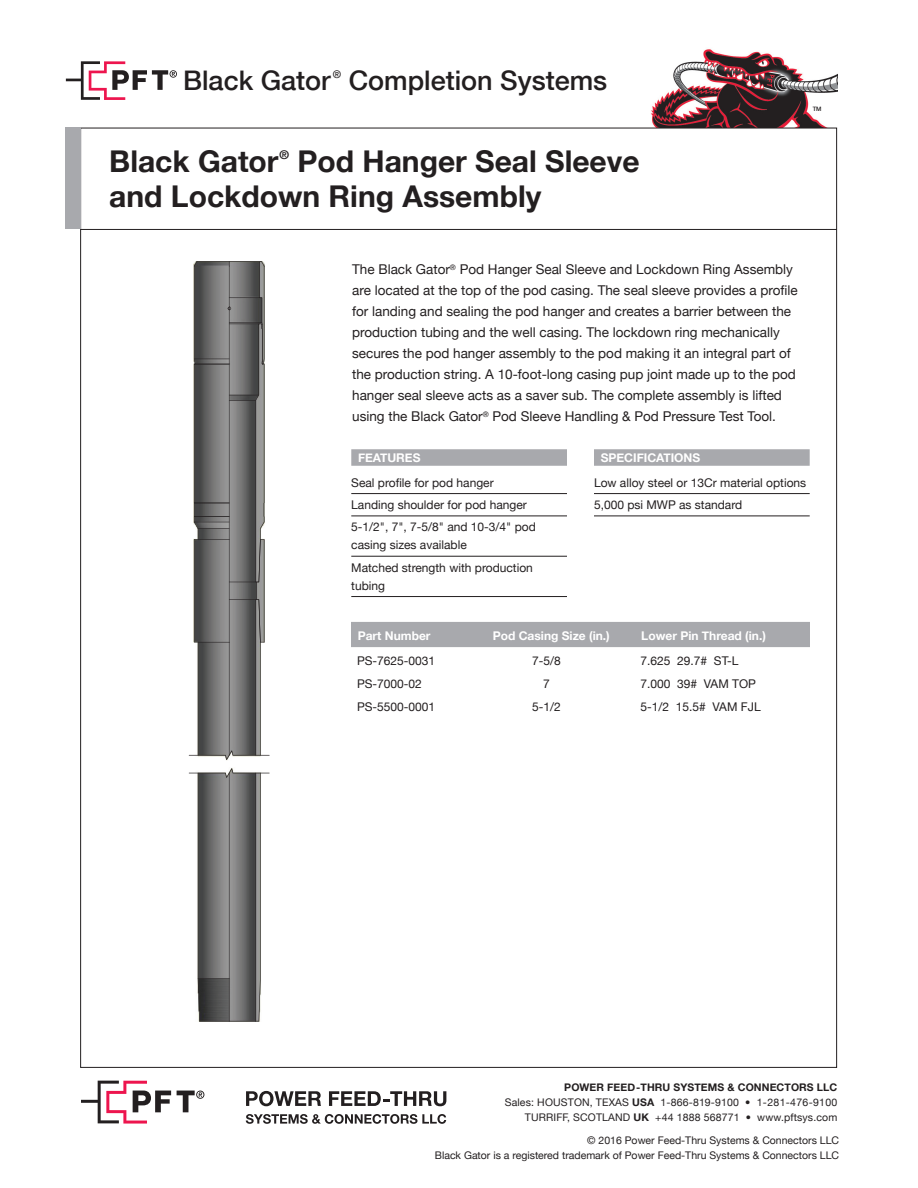
<style>
.page{position:relative;width:918px;height:1188px;background:#fff}
.page>*{position:absolute;margin:0;border:0;box-sizing:border-box;transform-origin:0 0}
.t1{font:700 30px/34.5px "Helvetica Neue";color:#231f20}
.t2{font:500 27px "Helvetica Neue";color:#231f20}
.body_copy{font:13.5px/21px "Helvetica Neue";color:#231f20}
.features_specs{font:12px/18px "Helvetica Neue";color:#231f20}
.part_number_table{font:12px "Helvetica Neue";color:#231f20}
.Part_Number_Table_He{font:700 12px "Helvetica Neue";color:#fff}
.features_specs_heade{font:700 12px "Helvetica Neue";color:#fff}
.t3{font:700 12px "Helvetica Neue";color:#231f20}
.t4{font:10.5px/15px "Helvetica Neue";color:#231f20;text-align:right}
.t5{font:500 10.5px "Helvetica Neue";color:#231f20}
.t6{font:500 6px "Helvetica Neue";color:#231f20}
.s1{font-weight:700}
</style>
<div class="page">
<img style="left:648px;top:49px;width:189px;height:79px">
<svg style="left:246px;top:1091px;width:75px;height:15px"></svg>
<svg style="left:329px;top:1091px;width:117px;height:15px"></svg>
<svg style="left:246px;top:1114px;width:200px;height:10px"></svg>
<svg style="left:81px;top:1081px;width:90px;height:43px"></svg>
<svg style="left:177px;top:1091px;width:27px;height:21px"></svg>
<div style="left:66px;top:128px;width:15px;height:101px;background:#a8a9ad"></div>
<hr style="left:81px;top:229px;width:756px;height:1px;background:#231f20">
<svg style="left:66px;top:61px;width:111px;height:39px"></svg>
<div style="left:351px;top:449px;width:216px;height:17px;background:#a8a9ad"></div>
<hr style="left:351px;top:493px;width:216px;height:1px;background:#231f20">
<hr style="left:351px;top:516px;width:216px;height:1px;background:#231f20">
<hr style="left:351px;top:556px;width:216px;height:1px;background:#231f20">
<hr style="left:351px;top:596px;width:216px;height:1px;background:#231f20">
<svg style="left:189px;top:261px;width:81px;height:499px;background:#848484"></svg>
<svg style="left:189px;top:768px;width:81px;height:254px"></svg>
<div style="left:594px;top:449px;width:216px;height:17px;background:#a8a9ad"></div>
<hr style="left:594px;top:493px;width:216px;height:1px;background:#231f20">
<hr style="left:594px;top:516px;width:216px;height:1px;background:#231f20">
<div style="left:351px;top:622px;width:459px;height:25px;background:#a8a9ad"></div>
<div style="left:358px;top:628px;width:121px;height:16px;background:#a8a9ad"></div>
<div style="left:493px;top:628px;width:135px;height:16px;background:#a8a9ad"></div>
<div style="left:641px;top:628px;width:162px;height:16px;background:#a8a9ad"></div>
<h2 class="t2" style="left:183px;top:64px;width:149px">Black Gator</h2>
<p class="t5" style="left:333px;top:67px;width:10px">®</p>
<h2 class="t2" style="left:349px;top:64px;width:260px">Completion Systems</h2>
<p class="t1" style="left:109px;top:144px;width:171px">Black Gator</p>
<p class="t3" style="left:279px;top:147px;width:11px">®</p>
<p class="t1" style="left:109px;top:144px;width:532px;text-indent:188px">Pod Hanger Seal Sleeve and Lockdown Ring Assembly</p>
<p class="t6" style="left:813px;top:105px;width:10px">TM</p>
<p class="body_copy" style="left:352px;top:259px;width:447px">The Black Gator<sup>®</sup> Pod Hanger Seal Sleeve and Lockdown Ring Assembly are located at the top of the pod casing. The seal sleeve provides a profile for landing and sealing the pod hanger and creates a barrier between the production tubing and the well casing. The lockdown ring mechanically secures the pod hanger assembly to the pod making it an integral part of the production string. A 10-foot-long casing pup joint made up to the pod hanger seal sleeve acts as a saver sub. The complete assembly is lifted using the Black Gator<sup>®</sup> Pod Sleeve Handling &amp; Pod Pressure Test Tool.</p>
<p class="features_specs_heade" style="left:358px;top:450px;width:64px">FEATURES</p>
<p class="features_specs" style="left:351px;top:473px;width:144px">Seal profile for pod hanger</p>
<p class="features_specs" style="left:351px;top:496px;width:177px">Landing shoulder for pod hanger</p>
<p class="features_specs" style="left:351px;top:518px;width:186px">5-1/2", 7", 7-5/8" and 10-3/4" pod casing sizes available</p>
<p class="features_specs" style="left:351px;top:558px;width:183px">Matched strength with production tubing</p>
<p class="features_specs_heade" style="left:601px;top:450px;width:101px">SPECIFICATIONS</p>
<p class="features_specs" style="left:594px;top:473px;width:214px">Low alloy steel or 13Cr material options</p>
<p class="features_specs" style="left:594px;top:496px;width:150px">5,000 psi MWP as standard</p>
<p class="Part_Number_Table_He" style="left:358px;top:629px;width:74px">Part Number</p>
<p class="Part_Number_Table_He" style="left:493px;top:629px;width:119px">Pod Casing Size (in.)</p>
<p class="Part_Number_Table_He" style="left:641px;top:629px;width:126px">Lower Pin Thread (in.)</p>
<p class="part_number_table" style="left:357px;top:653px;width:80px">PS-7625-0031</p>
<p class="part_number_table" style="left:532px;top:653px;width:30px">7-5/8</p>
<p class="part_number_table" style="left:640px;top:653px;width:99px">7.625 29.7# ST-L</p>
<p class="part_number_table" style="left:357px;top:677px;width:66px">PS-7000-02</p>
<p class="part_number_table" style="left:543px;top:677px;width:8px">7</p>
<p class="part_number_table" style="left:640px;top:677px;width:117px">7.000 39# VAM TOP</p>
<p class="part_number_table" style="left:357px;top:700px;width:80px">PS-5500-0001</p>
<p class="part_number_table" style="left:532px;top:700px;width:30px">5-1/2</p>
<p class="part_number_table" style="left:640px;top:700px;width:122px">5-1/2 15.5# VAM FJL</p>
<p class="t4" style="left:505px;top:1079px;width:334px"><span class="s1">POWER FEED-THRU SYSTEMS &amp; CONNECTORS LLC<br></span>Sales: HOUSTON, TEXAS <span class="s1">USA</span> 1-866-819-9100 • 1-281-476-9100<br>TURRIFF, SCOTLAND <span class="s1">UK</span> +44 1888 568771 • www.pftsys.com</p>
<p class="t4" style="left:435px;top:1133px;width:406px">© 2016 Power Feed-Thru Systems &amp; Connectors LLC<br>Black Gator is a registered trademark of Power Feed-Thru Systems &amp; Connectors LLC</p>
</div>
